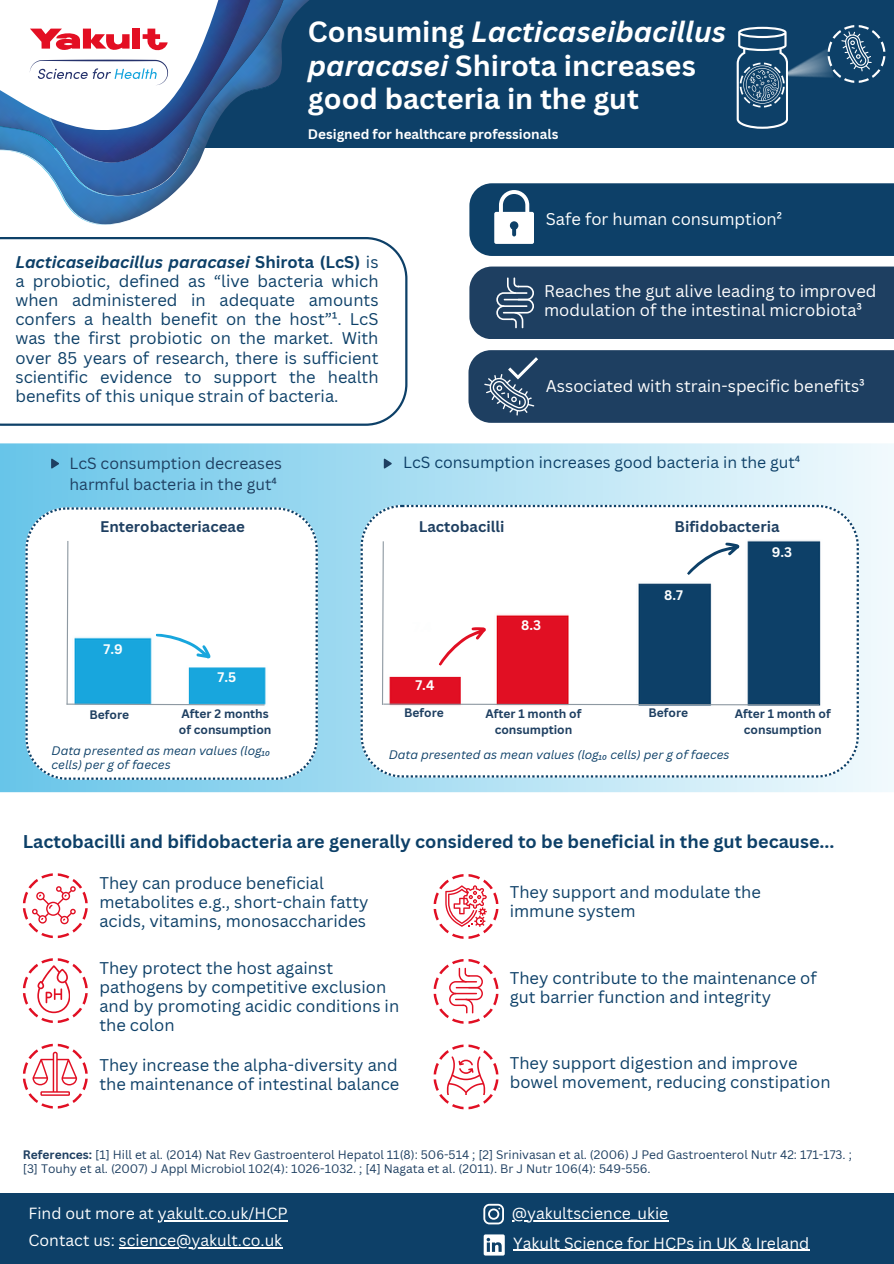
<style>
.page{position:relative;width:894px;height:1264px;background:#fff}
.page>*{position:absolute;margin:0;border:0;box-sizing:border-box;transform-origin:0 0}
.t1{font:700 28.5px/33.8px "Canva Sans";color:#fff}
.t2{font:700 18px "Canva Sans";color:#0d4068}
.t3{font:16.5px/19.2px "Canva Sans";color:#0d4068}
.t4{font:16.5px/19.2px "Canva Sans";color:#fff}
.t5{font:15.75px "Canva Sans";color:#fff}
.t6{font:15.75px "Canva Sans";color:#1e3f61}
.t7{font:15.75px "Canva Sans";color:#0d4068}
.t8{font:15.75px "Canva Sans";color:#fdfefe}
.t9{font:700 15px "Canva Sans";color:#1e3f61}
.t10{font:700 13.5px "Canva Sans";color:#fff}
.t11{font:700 13.5px "Canva Sans";color:#fdfefe}
.t12{font:12px "Canva Sans";color:#1e3f61}
.t13{font:italic 12px "Canva Sans";color:#0d4068}
.t14{font:700 12px/16px "Canva Sans";color:#1e3f61;text-align:center}
.s1{font-style:italic}
.s2{font-weight:700;font-style:italic}
.s3{font-weight:700}
</style>
<div class="page">
<div style="left:0;top:1193px;width:893px;height:70px;background:#0d4068"></div>
<hr style="left:158px;top:1220px;width:130px;height:1px;background:#fdfefe">
<svg style="left:483px;top:1203px;width:20px;height:20px"></svg>
<svg style="left:483px;top:1234px;width:21px;height:21px"></svg>
<hr style="left:511px;top:1220px;width:157px;height:1px;background:#fff">
<hr style="left:513px;top:1249px;width:296px;height:1px;background:#fff">
<hr style="left:119px;top:1247px;width:163px;height:1px;background:#fff">
<div style="left:469px;top:183px;width:424px;height:73px;background:#0d4068"></div>
<div style="left:469px;top:266px;width:424px;height:73px;background:#1e3f61"></div>
<svg style="left:496px;top:277px;width:37px;height:51px"></svg>
<div style="left:468px;top:350px;width:425px;height:73px;background:#1e3f61"></div>
<svg style="left:480px;top:357px;width:58px;height:66px"></svg>
<svg style="left:494px;top:190px;width:39px;height:54px"></svg>
<svg style="left:23px;top:873px;width:65px;height:65px"></svg>
<svg style="left:23px;top:958px;width:65px;height:65px"></svg>
<svg style="left:23px;top:1043px;width:65px;height:65px"></svg>
<svg style="left:433px;top:874px;width:65px;height:64px"></svg>
<svg style="left:433px;top:959px;width:65px;height:64px"></svg>
<svg style="left:433px;top:1044px;width:65px;height:65px"></svg>
<div style="left:0;top:443px;width:893px;height:349px;background:linear-gradient(to right,#68c4e8,#f0f9fc)"></div>
<svg style="left:360px;top:505px;width:498px;height:272px"></svg>
<svg style="left:25px;top:507px;width:293px;height:272px"></svg>
<div style="left:0;top:0;width:893px;height:148px;background:#0d4068"></div>
<svg style="left:736px;top:27px;width:51px;height:102px"></svg>
<img style="left:782px;top:43px;width:45px;height:48px">
<svg style="left:827px;top:25px;width:58px;height:58px"></svg>
<svg style="left:0;top:237px;width:407px;height:189px"></svg>
<svg style="left:63px;top:0;width:246px;height:225px"></svg>
<svg style="left:41px;top:0;width:243px;height:200px"></svg>
<svg style="left:0;top:0;width:251px;height:166px"></svg>
<svg style="left:383px;top:458px;width:8px;height:10px"></svg>
<svg style="left:51px;top:458px;width:8px;height:10px"></svg>
<img style="left:626px;top:530px;width:195px;height:178px">
<img style="left:374px;top:605px;width:194px;height:102px">
<img style="left:64px;top:626px;width:207px;height:80px">
<svg style="left:381px;top:528px;width:438px;height:178px"></svg>
<svg style="left:65px;top:540px;width:200px;height:166px"></svg>
<p class="t1" style="left:308px;top:14px;width:419px">Consuming <span class="s1">Lacticaseibacillus paracasei</span> Shirota increases good bacteria in the gut</p>
<h2 class="t10" style="left:308px;top:124px;width:252px">Designed for healthcare professionals</h2>
<h5 class="t3" style="left:15px;top:252px;width:364px;text-align:justify"><span class="s2">Lacticaseibacillus paracasei</span> <span class="s3">Shirota (LcS)</span> is a probiotic, defined as “live bacteria which when administered in adequate amounts confers a health benefit on the host”¹. LcS was the first probiotic on the market. With over 85 years of research, there is sufficient scientific evidence to support the health benefits of this unique strain of bacteria.</h5>
<p class="t4" style="left:545px;top:209px;width:237px">Safe for human consumption²</p>
<h6 class="t4" style="left:544px;top:281px;width:334px">Reaches the gut alive leading to improved modulation of the intestinal microbiota³</h6>
<p class="t4" style="left:545px;top:376px;width:320px">Associated with strain-specific benefits³</p>
<h3 class="t6" style="left:69px;top:452px;width:214px">LcS consumption decreases</h3>
<p class="t7" style="left:403px;top:451px;width:398px">LcS consumption increases good bacteria in the gut⁴</p>
<h3 class="t6" style="left:69px;top:473px;width:209px">harmful bacteria in the gut⁴</h3>
<p class="t9" style="left:100px;top:516px;width:146px">Enterobacteriaceae</p>
<p class="t9" style="left:418px;top:516px;width:87px">Lactobacilli</p>
<p class="t9" style="left:674px;top:516px;width:106px">Bifidobacteria</p>
<p class="t11" style="left:103px;top:639px;width:21px">7.9</p>
<p class="t11" style="left:521px;top:615px;width:21px">8.3</p>
<p class="t11" style="left:664px;top:586px;width:20px">8.7</p>
<p class="t11" style="left:771px;top:543px;width:22px">9.3</p>
<h6 class="t11" style="left:217px;top:667px;width:20px">7.5</h6>
<h4 class="t10" style="left:415px;top:675px;width:20px">7.4</h4>
<h4 class="t14" style="left:404px;top:704px;width:41px">Before</h4>
<p class="t14" style="left:485px;top:705px;width:97px">After 1 month of consumption</p>
<p class="t14" style="left:89px;top:706px;width:41px">Before</p>
<h6 class="t14" style="left:648px;top:704px;width:41px">Before</h6>
<p class="t14" style="left:734px;top:704px;width:97px">After 1 month of consumption</p>
<h6 class="t14" style="left:179px;top:705px;width:94px;text-align:left">After 2 months of consumption</h6>
<p class="t13" style="left:52px;top:742px;width:220px">Data presented as mean values (log₁₀</p>
<h6 class="t13" style="left:388px;top:746px;width:342px">Data presented as mean values (log₁₀ cells) per g of faeces</h6>
<p class="t13" style="left:52px;top:756px;width:121px">cells) per g of faeces</p>
<p class="t2" style="left:23px;top:828px;width:812px">Lactobacilli and bifidobacteria are generally considered to be beneficial in the gut because...</p>
<h3 class="t3" style="left:99px;top:872px;width:270px">They can produce beneficial metabolites e.g., short-chain fatty acids, vitamins, monosaccharides</h3>
<p class="t3" style="left:99px;top:957px;width:301px">They protect the host against pathogens by competitive exclusion and by promoting acidic conditions in the colon</p>
<h3 class="t3" style="left:99px;top:1054px;width:301px">They increase the alpha-diversity and the maintenance of intestinal balance</h3>
<p class="t3" style="left:509px;top:882px;width:252px">They support and modulate the immune system</p>
<h5 class="t3" style="left:509px;top:967px;width:308px">They contribute to the maintenance of gut barrier function and integrity</h5>
<p class="t3" style="left:509px;top:1053px;width:322px">They support digestion and improve bowel movement, reducing constipation</p>
<h4 class="t12" style="left:23px;top:1146px;width:830px"><span class="s3">References:</span> [1] Hill et al. (2014) Nat Rev Gastroenterol Hepatol 11(8): 506-514 ; [2] Srinivasan et al. (2006) J Ped Gastroenterol Nutr 42: 171-173. ;</h4>
<p class="t12" style="left:23px;top:1160px;width:629px">[3] Touhy et al. (2007) J Appl Microbiol 102(4): 1026-1032. ; [4] Nagata et al. (2011). Br J Nutr 106(4): 549-556.</p>
<p class="t8" style="left:28px;top:1202px;width:261px">Find out more at yakult.co.uk/HCP</p>
<p class="t5" style="left:511px;top:1202px;width:158px">@yakultscience_ukie</p>
<h1 class="t5" style="left:28px;top:1229px;width:255px">Contact us: science@yakult.co.uk</h1>
<p class="t5" style="left:513px;top:1231px;width:297px">Yakult Science for HCPs in UK &amp; Ireland</p>
</div>
